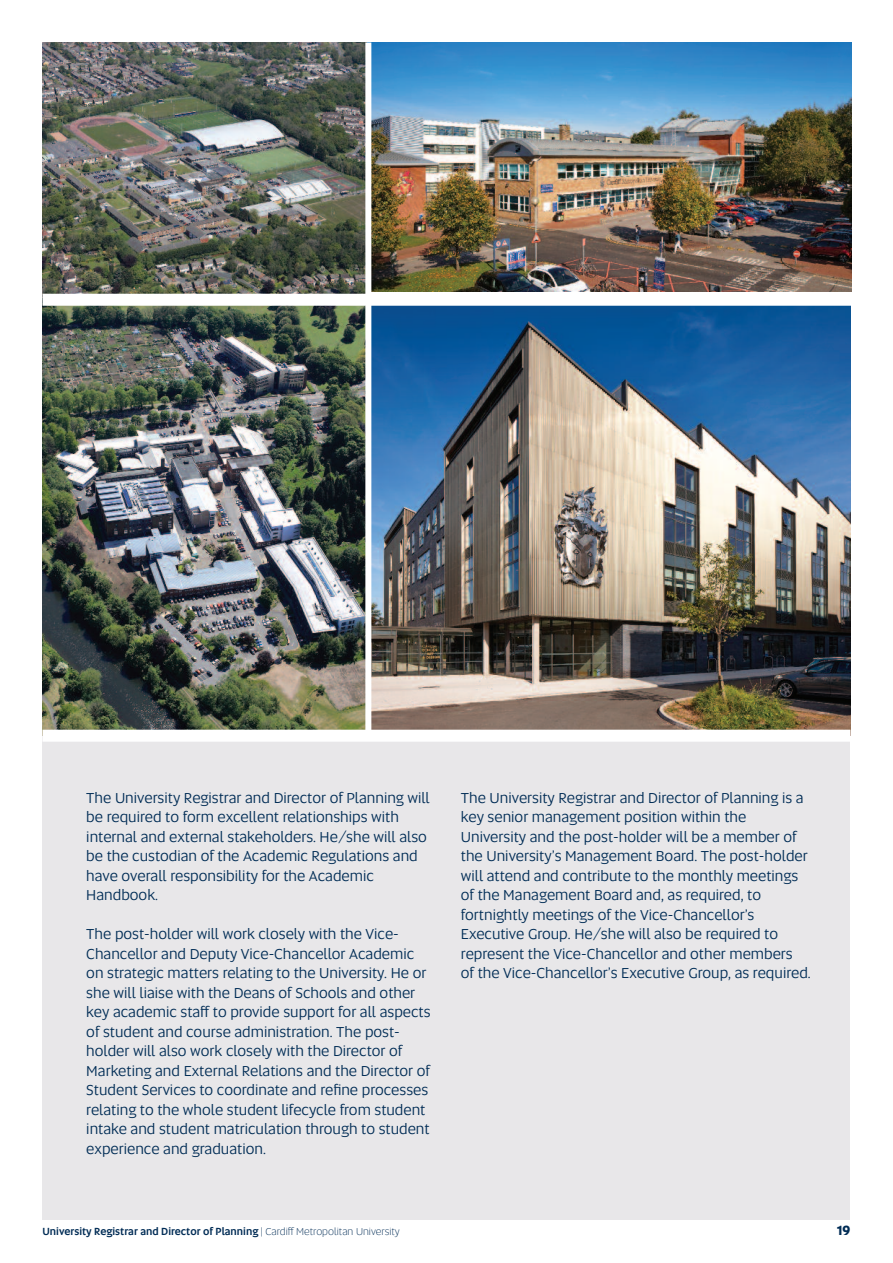
<style>
.page{position:relative;width:893px;height:1263px;background:#fff}
.page>*{position:absolute;margin:0;border:0;box-sizing:border-box;transform-origin:0 0}
.t1{font:15px/19.5px "Altis";color:#002c55}
.t2{font:700 13.5px "Altis";color:#002c55}
.t3{font:500 10.5px "Altis";color:#002c55}
.s1{font-weight:300}
</style>
<div class="page">
<div style="left:43px;top:43px;width:807px;height:1177px;background:#e8e7e9"></div>
<img style="left:371px;top:43px;width:480px;height:249px">
<img style="left:43px;top:43px;width:322px;height:251px">
<img style="left:43px;top:306px;width:322px;height:424px">
<img style="left:371px;top:306px;width:479px;height:424px">
<div style="left:365px;top:43px;width:6px;height:693px;background:#fff"></div>
<div style="left:43px;top:294px;width:808px;height:12px;background:#fff"></div>
<div style="left:43px;top:730px;width:807px;height:12px;background:#fff"></div>
<p class="t1" style="left:86px;top:789px;width:345px">The University Registrar and Director of Planning will be required to form excellent relationships with internal and external stakeholders. He/she will also be the custodian of the Academic Regulations and have overall responsibility for the Academic Handbook.</p>
<p class="t1" style="left:86px;top:925px;width:346px">The post-holder will work closely with the Vice-Chancellor and Deputy Vice-Chancellor Academic on strategic matters relating to the University. He or she will liaise with the Deans of Schools and other key academic staff to provide support for all aspects of student and course administration. The post&shy;holder will also work closely with the Director of Marketing and External Relations and the Director of Student Services to coordinate and refine processes relating to the whole student lifecycle from student intake and student matriculation through to student experience and graduation.</p>
<p class="t1" style="left:461px;top:789px;width:351px">The University Registrar and Director of Planning is a key senior management position within the University and the post-holder will be a member of the University’s Management Board. The post-holder will attend and contribute to the monthly meetings of the Management Board and, as required, to fortnightly meetings of the Vice-Chancellor’s Executive Group. He/she will also be required to represent the Vice-Chancellor and other members<br>of the Vice-Chancellor’s Executive Group, as required.</p>
<p class="t3" style="left:43px;top:1227px;width:359px">University Registrar and Director of Planning <span class="s1">| Cardiff Metropolitan University</span></p>
<p class="t2" style="left:837px;top:1225px;width:15px">19</p>
</div>
